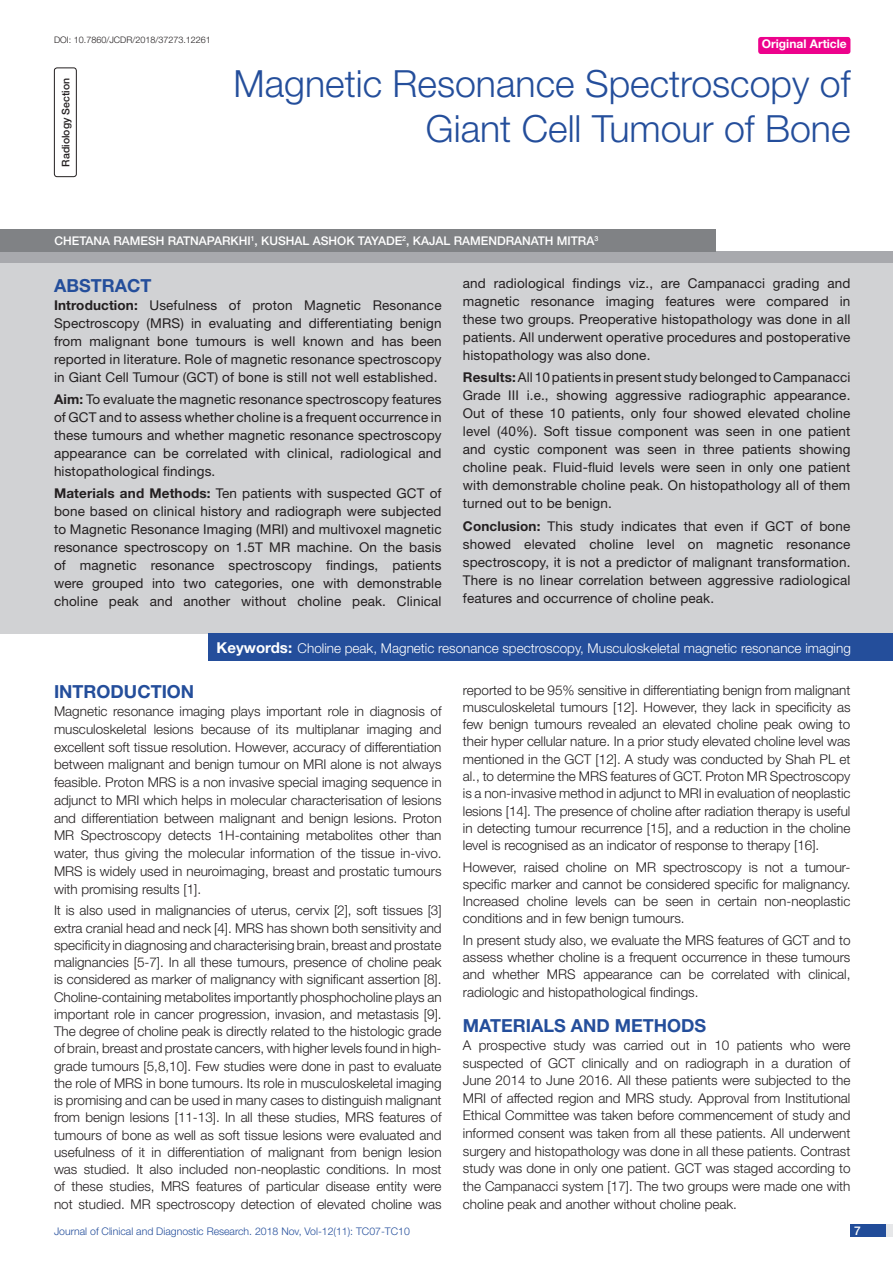
<style>
.page{position:relative;width:893px;height:1263px;background:#fff}
.page>*{position:absolute;margin:0;border:0;box-sizing:border-box;transform-origin:0 0}
.t1{font:300 37.5px/45px "Helvetica Neue";color:#244e9b;text-align:right}
.Heading{font:700 18px "Helvetica Neue";color:#244e9b}
.Abstract_head{font:700 18px "Helvetica Neue";color:#244e9b}
.Body_text{font:300 13.5px/17.2px "Helvetica Neue";color:#231f20;text-align:justify}
.Abstract_Text{font:13.5px/18px "Helvetica Neue";letter-spacing:.01em;color:#231f20;text-align:justify}
.Key_words{font:300 13.5px "Helvetica Neue";color:#fff}
.Author{font:500 12px "Helvetica Neue";color:#fff}
.t2{font:700 12px "Helvetica Neue";color:#fff}
.t3{font:300 10.5px "Helvetica Neue";color:#244e9b}
.section{font:500 10.5px "Helvetica Neue";color:#231f20}
.DOI{font:300 9px "Helvetica Neue";color:#231f20}
.s1{font-weight:700}
.s2{font-weight:700;font-size:15px}
</style>
<div class="page">
<div style="left:850px;top:1224px;width:43px;height:13px;background:#e6e7e9"></div>
<div style="left:850px;top:1224px;width:35px;height:13px;background:#214c99"></div>
<div style="left:758px;top:37px;width:92px;height:17px;background:#ed028c;border-radius:3px"></div>
<div style="left:54px;top:68px;width:23px;height:109px;border:1px solid #231f20;border-radius:3px"></div>
<div style="left:0;top:251px;width:893px;height:12px;background:#a8a9ad"></div>
<div style="left:0;top:229px;width:715px;height:22px;background:#808285"></div>
<div style="left:0;top:263px;width:893px;height:370px;background:#d1d2d4"></div>
<div style="left:208px;top:633px;width:685px;height:28px;background:#244e9b"></div>
<p class="DOI" style="left:54px;top:35px;width:158px">DOI: 10.7860/JCDR/2018/37273.12261</p>
<p class="t2" style="left:762px;top:37px;width:87px">Original Article</p>
<p class="section" style="left:59px;top:167px;width:90px;rotate:-90deg">RADIOLOGY SECTION</p>
<p class="t1" style="left:233px;top:60px;width:618px">Magnetic Resonance Spectroscopy of<br>Giant Cell Tumour of Bone</p>
<p class="Author" style="left:54px;top:233px;width:545px">CHETANA RAMESH RATNAPAR KHI<sup>1</sup>, KUSHAL AS HOK TAYADE<sup>2</sup>, KAJAL RAMENDRANATH MITRA<sup>3</sup></p>
<p class="Abstract_head" style="left:54px;top:274px;width:98px">ABSTRACT</p>
<p class="Abstract_Text" style="left:54px;top:296px;width:389px"><span class="s1">Introduction:</span> Usefulness of proton Magnetic Resonance Spectroscopy (MRS) in evaluating and differentiating benign from malignant bone tumours is well known and has been reported in literature. Role of magnetic resonance spectroscopy in Giant Cell Tumour (GCT) of bone is still not well established.</p>
<p class="Abstract_Text" style="left:54px;top:390px;width:389px"><span class="s1">Aim:</span> To evaluate the magnetic resonance spectroscopy features of GCT and to assess whether choline is a frequent occurrence in these tumours and whether magnetic resonance spectroscopy appearance can be correlated with clinical, radiological and histopathological findings.</p>
<p class="Abstract_Text" style="left:54px;top:484px;width:389px"><span class="s1">Materials and Methods:</span> Ten patients with suspected GCT of bone based on clinical history and radiograph were subjected to Magnetic Resonance Imaging (MRI) and multivoxel magnetic resonance spectroscopy on 1.5T MR machine. On the basis of magnetic resonance spectroscopy findings, patients were grouped into two categories, one with demonstrable choline peak and another without choline peak. Clinical</p>
<p class="Abstract_Text" style="left:463px;top:274px;width:389px">and radiological findings viz., are Campanacci grading and magnetic resonance imaging features were compared in these two groups. Preoperative histopathology was done in all patients. All underwent operative procedures and postoperative histopathology was also done.</p>
<p class="Abstract_Text" style="left:463px;top:368px;width:389px"><span class="s1">Results:</span> All 10 patients in present study belonged to Campanacci Grade III i.e., showing aggressive radiographic appearance.<br>Out of these 10 patients, only four showed elevated choline level (40%). Soft tissue component was seen in one patient and cystic component was seen in three patients showing choline peak. Fluid-fluid levels were seen in only one patient with demonstrable choline peak. On histopathology all of them turned out to be benign.</p>
<p class="Abstract_Text" style="left:463px;top:517px;width:389px"><span class="s1">Conclusion:</span> This study indicates that even if GCT of bone showed elevated choline level on magnetic resonance spectroscopy, it is not a predictor of malignant transformation.<br>There is no linear correlation between aggressive radiological features and occurrence of choline peak.</p>
<p class="Key_words" style="left:217px;top:640px;width:636px"><span class="s2">Keywords:</span> Choline peak, Magnetic resonance spectroscopy, Musculoskeletal magnetic resonance imaging</p>
<p class="Heading" style="left:54px;top:681px;width:142px">Introduction</p>
<p class="Body_text" style="left:54px;top:702px;width:389px;line-height:17.7px">Magnetic resonance imaging plays important role in diagnosis of musculoskeletal lesions because of its multiplanar imaging and excellent soft tissue resolution. However, accuracy of differentiation between malignant and benign tumour on MRI alone is not always feasible. Proton MRS is a non invasive special imaging sequence in adjunct to MRI which helps in molecular characterisation of lesions and differentiation between malignant and benign lesions. Proton MR Spectroscopy detects 1H-containing metabolites other than water, thus giving the molecular information of the tissue in-vivo.<br>MRS is widely used in neuroimaging, breast and prostatic tumours with promising results [1].</p>
<p class="Body_text" style="left:54px;top:901px;width:389px">It is also used in malignancies of uterus, cervix [2], soft tissues [3] extra cranial head and neck [4]. MRS has shown both sensitivity and specificity in diagnosing and characterising brain, breast and prostate malignancies [5-7]. In all these tumours, presence of choline peak is considered as marker of malignancy with significant assertion [8].<br>Choline-containing metabolites importantly phosphocholine plays an important role in cancer progression, invasion, and metastasis [9].<br>The degree of choline peak is directly related to the histologic grade of brain, breast and prostate cancers, with higher levels found in high&shy;grade tumours [5,8,10]. Few studies were done in past to evaluate the role of MRS in bone tumours. Its role in musculoskeletal imaging is promising and can be used in many cases to distinguish malignant from benign lesions [11-13]. In all these studies, MRS features of tumours of bone as well as soft tissue lesions were evaluated and usefulness of it in differentiation of malignant from benign lesion was studied. It also included non-neoplastic conditions. In most of these studies, MRS features of particular disease entity were not studied. MR spectroscopy detection of elevated choline was</p>
<p class="Body_text" style="left:463px;top:681px;width:389px">reported to be 95% sensitive in differentiating benign from malignant musculoskeletal tumours [12]. However, they lack in specificity as few benign tumours revealed an elevated choline peak owing to their hyper cellular nature. In a prior study elevated choline level was mentioned in the GCT [12]. A study was conducted by Shah PL et al., to determine the MRS features of GCT. Proton MR Spectroscopy is a non-invasive method in adjunct to MRI in evaluation of neoplastic lesions [14]. The presence of choline after radiation therapy is useful in detecting tumour recurrence [15], and a reduction in the choline level is recognised as an indicator of response to therapy [16].</p>
<p class="Body_text" style="left:463px;top:858px;width:389px">However, raised choline on MR spectroscopy is not a tumour&shy;specific marker and cannot be considered specific for malignancy.<br>Increased choline levels can be seen in certain non-neoplastic conditions and in few benign tumours.</p>
<p class="Body_text" style="left:463px;top:931px;width:389px">In present study also, we evaluate the MRS features of GCT and to assess whether choline is a frequent occurrence in these tumours and whether MRS appearance can be correlated with clinical, radiologic and histopathological findings.</p>
<p class="Heading" style="left:463px;top:1015px;width:245px">MATERIALS AND METHODS</p>
<p class="Body_text" style="left:463px;top:1036px;width:389px">A prospective study was carried out in 10 patients who were suspected of GCT clinically and on radiograph in a duration of June 2014 to June 2016. All these patients were subjected to the MRI of affected region and MRS study. Approval from Institutional Ethical Committee was taken before commencement of study and informed consent was taken from all these patients. All underwent surgery and histopathology was done in all these patients. Contrast study was done in only one patient. GCT was staged according to the Campanacci system [17]. The two groups were made one with choline peak and another without choline peak.</p>
<p class="t3" style="left:54px;top:1225px;width:357px">Journal of Clinical and Diagnostic Research. 2018 Nov, Vol-12(11): TC07-TC10</p>
<p class="Author" style="left:854px;top:1223px;width:8px">7</p>
</div>
